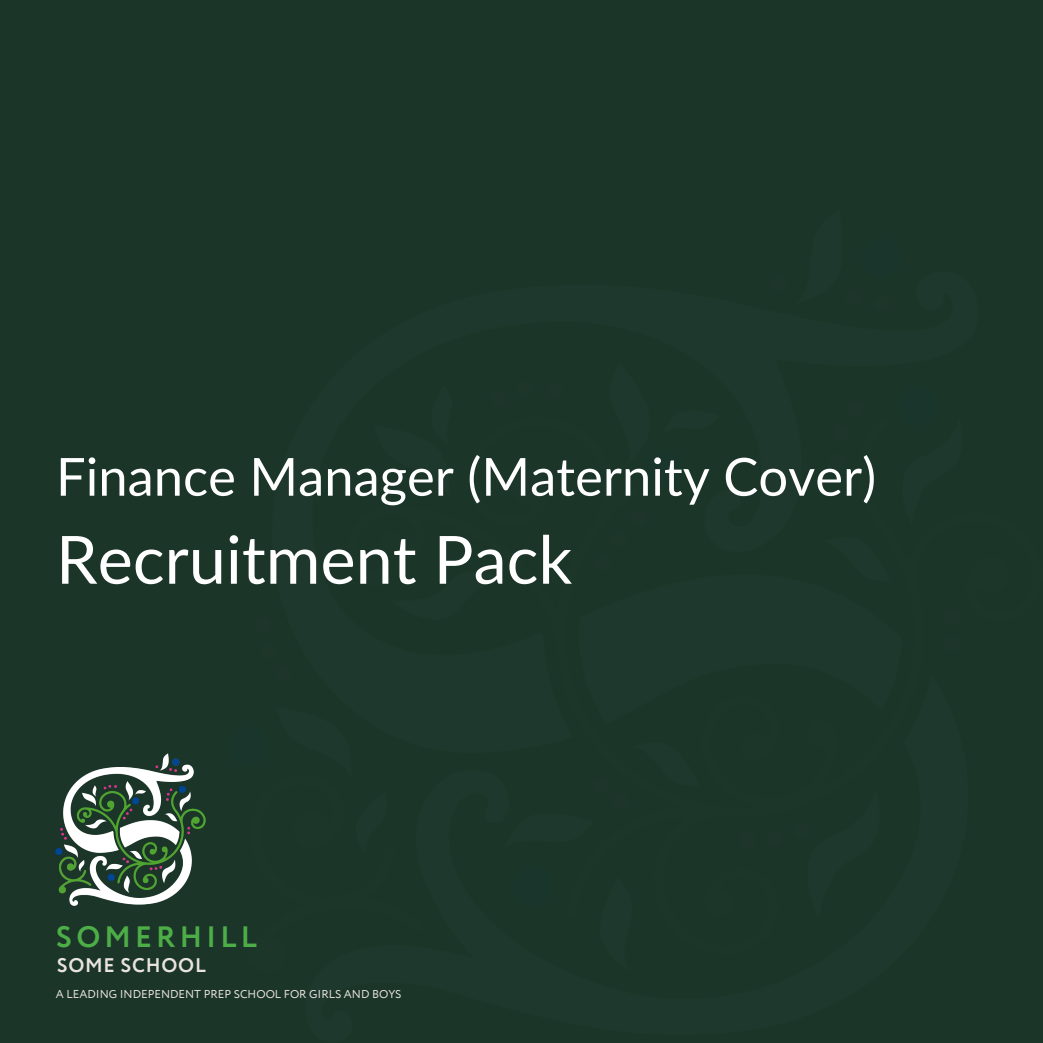
<style>
.page{position:relative;width:1043px;height:1043px;background:#fff}
.page>*{position:absolute;margin:0;border:0;box-sizing:border-box;transform-origin:0 0}
.t1{font:66.5px "Lato";color:#fff}
.t2{font:52.5px "Lato";color:#fff}
.t3{font:700 29.4px "Circe";letter-spacing:.14em;color:#4dad47}
.t4{font:700 19.6px "Circe";letter-spacing:.04em;color:#e9e4de}
.t5{font:11.38px "Circe";color:#e9e4de}
</style>
<div class="page">
<div style="left:0;top:0;width:1042px;height:1042px;background:#1b3529"></div>
<img style="left:56px;top:753px;width:150px;height:152px">
<h1 class="t2" style="left:56px;top:443px;width:821px">Finance Manager (Maternity Cover)</h1>
<h1 class="t1" style="left:56px;top:518px;width:517px">Recruitment Pack</h1>
<p class="t3" style="left:56px;top:916px;width:202px">SOMERHILL</p>
<h2 class="t4" style="left:57px;top:951px;width:150px">SOME SCHOOL</h2>
<h3 class="t5" style="left:56px;top:986px;width:347px">A LEADING INDEPENDENT PREP SCHOOL FOR GIRLS AND BOYS</h3>
</div>
